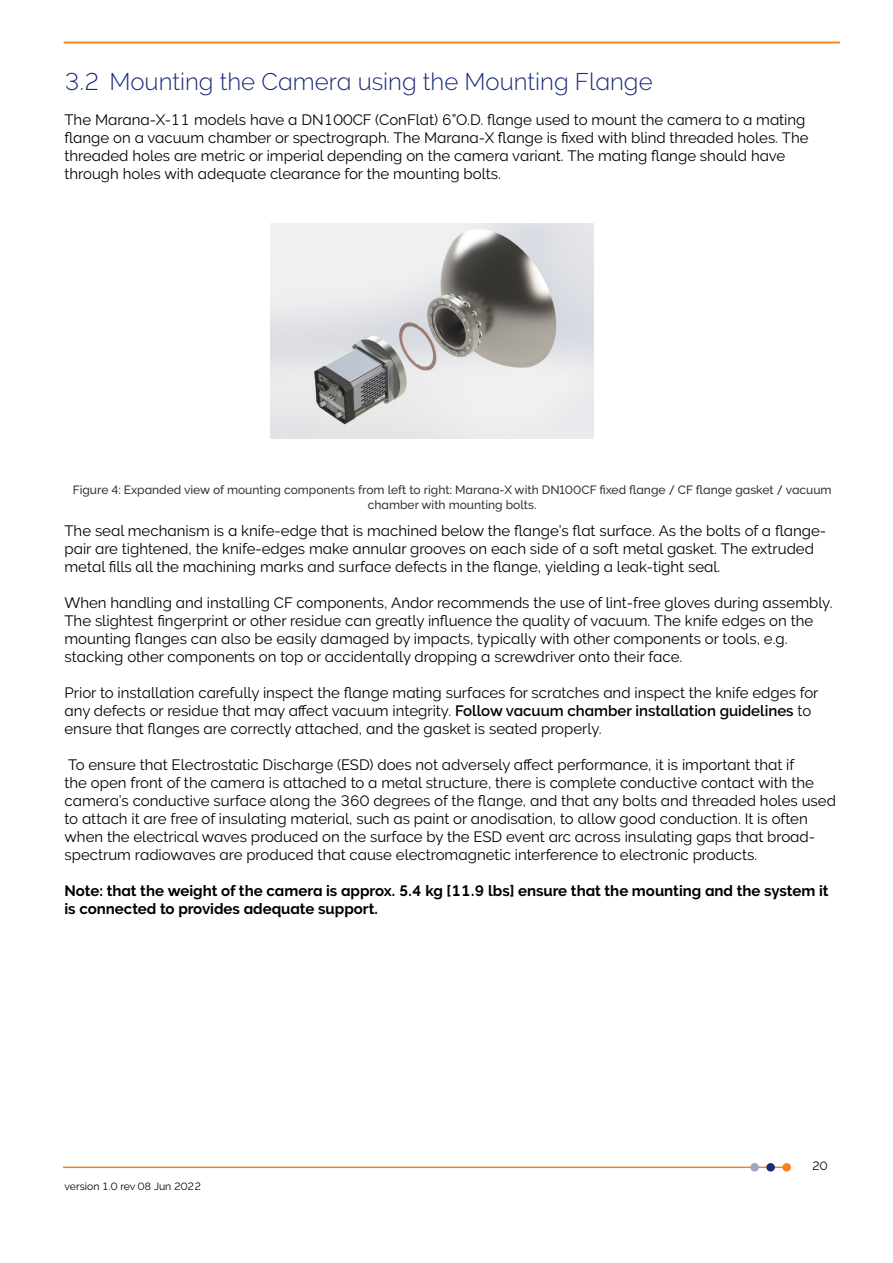
<style>
.page{position:relative;width:893px;height:1263px;background:#fff}
.page>*{position:absolute;margin:0;border:0;box-sizing:border-box;transform-origin:0 0}
.t1{font:24px "Oxford Raleway Light";color:#1b2b79}
.t2{font:15px/18px "Oxford Raleway Regular";color:#000}
.t3{font:15px/18px "Oxford Raleway Bold";color:#000}
.t4{font:12px/15px "Oxford Raleway Medium";color:#32363f;text-align:center}
.t5{font:12px "Oxford Raleway Regular";color:#000}
.t6{font:10.5px "Oxford Raleway Regular";color:#000}
.s1{font-family:"Oxford Raleway Semi";font-weight:700}
</style>
<div class="page">
<hr style="left:64px;top:1166px;width:720px;height:2px;background:#f5841f">
<div style="left:783px;top:1164px;width:7px;height:7px;background:#f5841f;border-radius:50%"></div>
<div style="left:782px;top:1163px;width:9px;height:8px;border:2px solid #f5841f;border-radius:50%"></div>
<div style="left:751px;top:1164px;width:7px;height:7px;background:#a1a5c4;border-radius:50%"></div>
<div style="left:750px;top:1163px;width:9px;height:8px;border:2px solid #a1a5c4;border-radius:50%"></div>
<div style="left:767px;top:1164px;width:7px;height:7px;background:#1b2b79;border-radius:50%"></div>
<div style="left:766px;top:1163px;width:9px;height:8px;border:2px solid #1b2b79;border-radius:50%"></div>
<hr style="left:64px;top:42px;width:776px;height:1px;background:#f5841f">
<img style="left:270px;top:223px;width:323px;height:215px">
<h1 class="t1" style="left:64px;top:68px;width:590px">3.2 Mounting the Camera using the Mounting Flange</h1>
<p class="t2" style="left:64px;top:111px;width:746px">The Marana-X-11 models have a DN100CF (ConFlat) 6”O.D. flange used to mount the camera to a mating flange on a vacuum chamber or spectrograph. The Marana-X flange is fixed with blind threaded holes. The threaded holes are metric or imperial depending on the camera variant. The mating flange should have through holes with adequate clearance for the mounting bolts.</p>
<p class="t4" style="left:73px;top:482px;width:760px">Figure 4: Expanded view of mounting components from left to right: Marana-X with DN100CF fixed flange / CF flange gasket / vacuum chamber with mounting bolts.</p>
<p class="t2" style="left:64px;top:521px;width:763px">The seal mechanism is a knife-edge that is machined below the flange’s flat surface. As the bolts of a flange&shy;pair are tightened, the knife-edges make annular grooves on each side of a soft metal gasket. The extruded metal fills all the machining marks and surface defects in the flange, yielding a leak-tight seal.</p>
<p class="t2" style="left:64px;top:593px;width:770px">When handling and installing CF components, Andor recommends the use of lint-free gloves during assembly.<br>The slightest fingerprint or other residue can greatly influence the quality of vacuum. The knife edges on the mounting flanges can also be easily damaged by impacts, typically with other components or tools, e.g. stacking other components on top or accidentally dropping a screwdriver onto their face.</p>
<p class="t2" style="left:64px;top:683px;width:755px">Prior to installation carefully inspect the flange mating surfaces for scratches and inspect the knife edges for any defects or residue that may affect vacuum integrity. <span class="s1">Follow vacuum chamber installation guidelines</span> to ensure that flanges are correctly attached, and the gasket is seated properly.</p>
<p class="t2" style="left:64px;top:755px;width:773px">To ensure that Electrostatic Discharge (ESD) does not adversely affect performance, it is important that if<br>the open front of the camera is attached to a metal structure, there is complete conductive contact with the camera’s conductive surface along the 360 degrees of the flange, and that any bolts and threaded holes used to attach it are free of insulating material, such as paint or anodisation, to allow good conduction. It is often when the electrical waves produced on the surface by the ESD event arc across insulating gaps that broad&shy;spectrum radiowaves are produced that cause electromagnetic interference to electronic products.</p>
<p class="t3" style="left:64px;top:881px;width:766px">Note: that the weight of the camera is approx. 5.4 kg [11.9 lbs] ensure that the mounting and the system it is connected to provides adequate support.</p>
<p class="t6" style="left:64px;top:1180px;width:138px">version 1.0 rev 08 Jun 2022</p>
<p class="t5" style="left:812px;top:1159px;width:17px">20</p>
</div>
